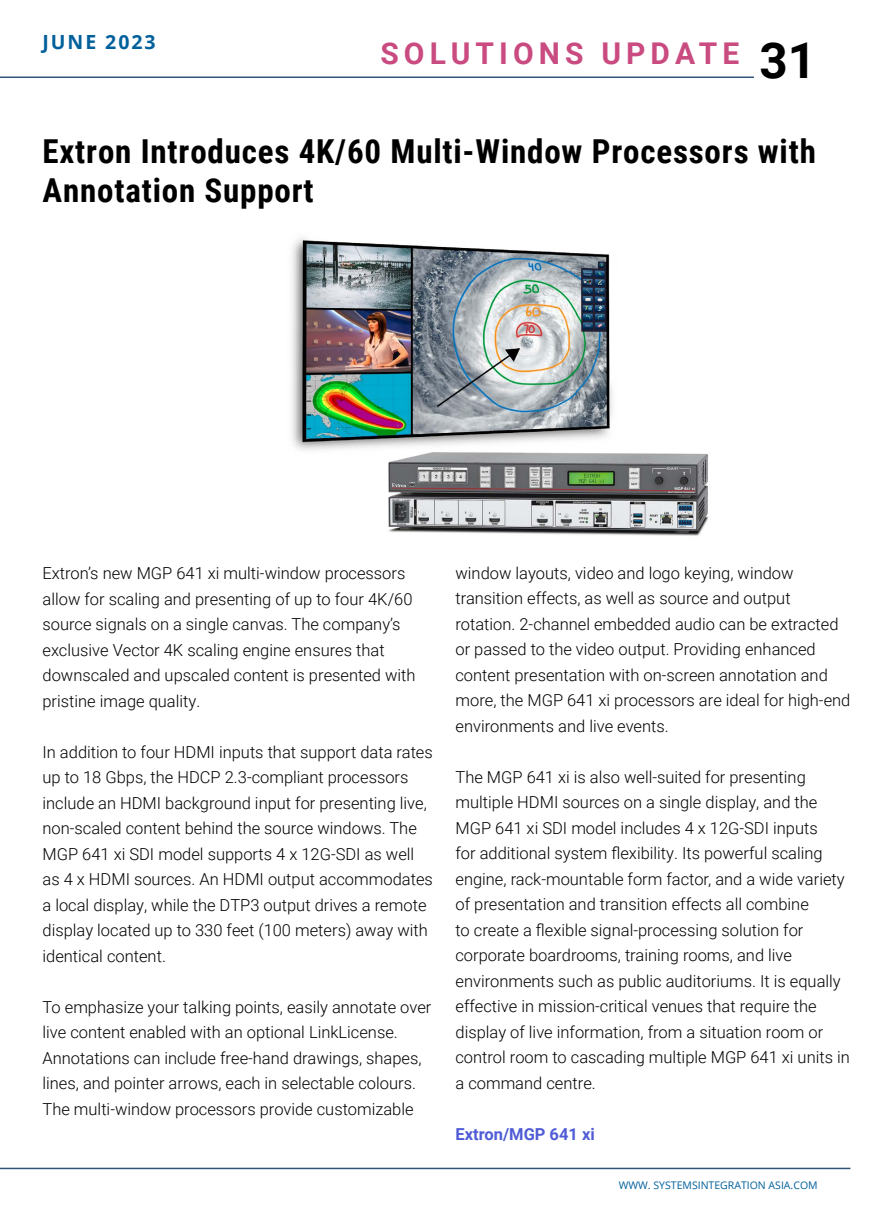
<style>
.page{position:relative;width:893px;height:1212px;background:#fff}
.page>*{position:absolute;margin:0;border:0;box-sizing:border-box;transform-origin:0 0}
.t1{font:700 49.5px "Roboto";color:#000}
.t2{font:700 33px/39px "Roboto Condensed";letter-spacing:.025em;color:#000}
.t3{font:700 30px "Roboto";letter-spacing:.17em;color:#c94b80}
.t4{font:700 19.5px "Open Sans";letter-spacing:.1em;color:#00609c}
.t5{font:300 16.5px/25.5px "Roboto";color:#000}
.t6{font:700 16.5px "Roboto";color:#4f5cd6}
.t7{font:10.5px "Open Sans";color:#00609c}
</style>
<div class="page">
<hr style="left:0;top:1168px;width:850px;height:1px;background:#2f5478">
<hr style="left:0;top:76px;width:754px;height:2px;background:#2f5478">
<img style="left:292px;top:238px;width:417px;height:298px">
<p class="t4" style="left:43px;top:28px;width:115px">JUNE 2023</p>
<h1 class="t1" style="left:759px;top:25px;width:58px">31</h1>
<h3 class="t3" style="left:380px;top:32px;width:360px">SOLUTIONS UPDATE</h3>
<h2 class="t2" style="left:43px;top:130px;width:775px">Extron Introduces 4K/60 Multi-Window Processors with<br>Annotation Support</h2>
<p class="t5" style="left:43px;top:560px;width:375px">Extron’s new MGP 641 xi multi-window processors allow for scaling and presenting of up to four 4K/60 source signals on a single canvas. The company’s exclusive Vector 4K scaling engine ensures that downscaled and upscaled content is presented with pristine image quality.</p>
<p class="t5" style="left:43px;top:738px;width:392px">In addition to four HDMI inputs that support data rates up to 18 Gbps, the HDCP 2.3-compliant processors include an HDMI background input for presenting live, non-scaled content behind the source windows. The MGP 641 xi SDI model supports 4 x 12G-SDI as well as 4 x HDMI sources. An HDMI output accommodates a local display, while the DTP3 output drives a remote display located up to 330 feet (100 meters) away with identical content.</p>
<p class="t5" style="left:43px;top:993px;width:390px">To emphasize your talking points, easily annotate over live content enabled with an optional LinkLicense.<br>Annotations can include free-hand drawings, shapes, lines, and pointer arrows, each in selectable colours.<br>The multi-window processors provide customizable</p>
<p class="t5" style="left:455px;top:560px;width:396px">window layouts, video and logo keying, window transition effects, as well as source and output rotation. 2-channel embedded audio can be extracted or passed to the video output. Providing enhanced content presentation with on-screen annotation and more, the MGP 641 xi processors are ideal for high-end environments and live events.</p>
<p class="t5" style="left:455px;top:764px;width:396px">The MGP 641 xi is also well-suited for presenting multiple HDMI sources on a single display, and the MGP 641 xi SDI model includes 4 x 12G-SDI inputs<br>for additional system flexibility. Its powerful scaling engine, rack-mountable form factor, and a wide variety of presentation and transition effects all combine<br>to create a flexible signal-processing solution for corporate boardrooms, training rooms, and live environments such as public auditoriums. It is equally effective in mission-critical venues that require the display of live information, from a situation room or control room to cascading multiple MGP 641 xi units in a command centre.</p>
<p class="t6" style="left:455px;top:1122px;width:141px">Extron/MGP 641 xi</p>
<p class="t7" style="left:619px;top:1177px;width:200px">WWW. SYSTEMSINTEGRATION ASIA.COM</p>
</div>
